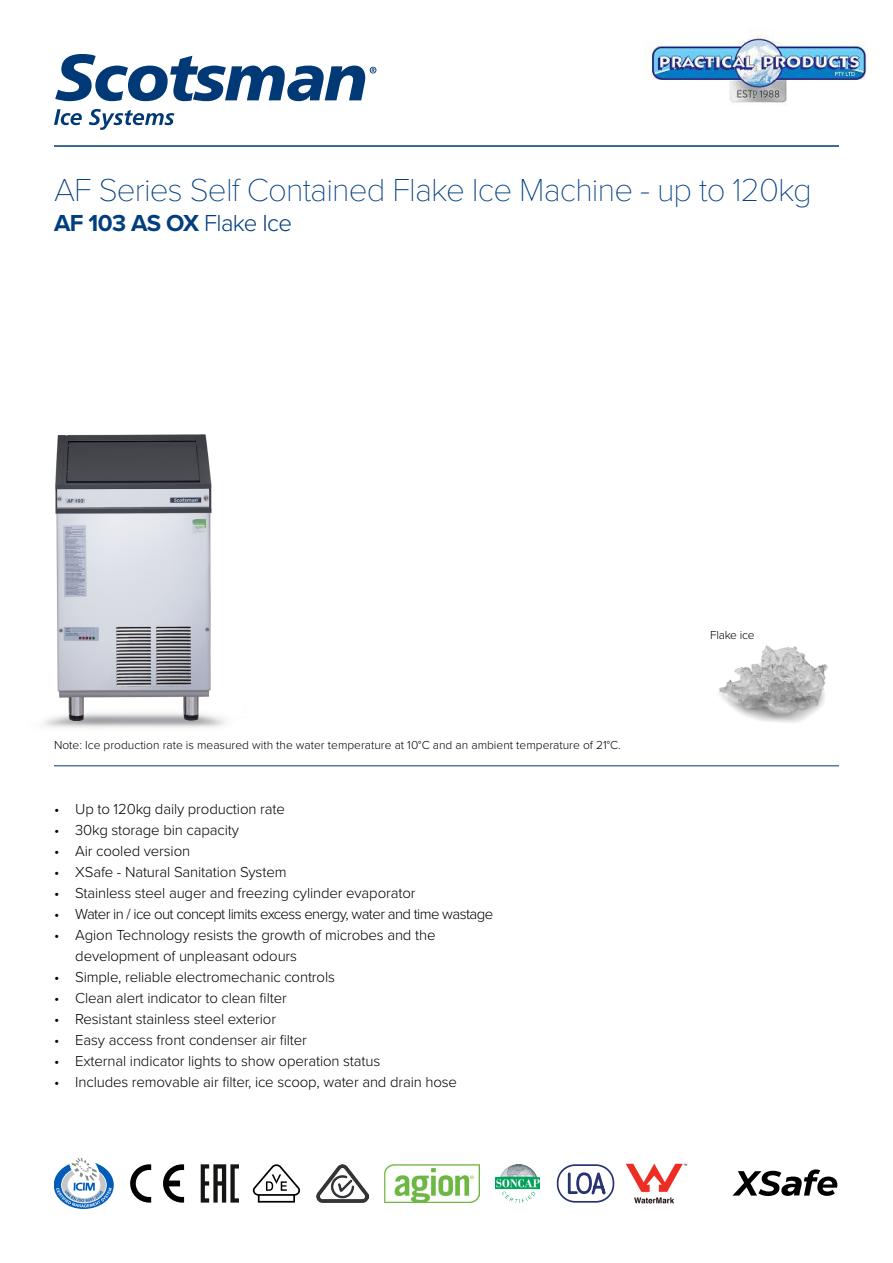
<style>
.page{position:relative;width:893px;height:1263px;background:#fff}
.page>*{position:absolute;margin:0;border:0;box-sizing:border-box;transform-origin:0 0}
.t1{font:100 33px "Proxima Nova T";letter-spacing:-.025em;color:#003e7e}
.t2{font:700 24px "Proxima Nova";letter-spacing:-.025em;color:#003e7e}
.t3{font:300 15px/21px "Proxima Nova";letter-spacing:-.01em;color:#000}
.t4{font:300 15px "Proxima Nova";letter-spacing:-.04em;color:#000}
.t5{font:300 12px "Proxima Nova";color:#000}
.t6{font:300 12px "Proxima Nova";letter-spacing:-.02em;color:#000}
.s1{font-weight:300}
</style>
<div class="page">
<img style="left:43px;top:434px;width:183px;height:294px">
<svg style="left:55px;top:54px;width:321px;height:47px"></svg>
<svg style="left:54px;top:109px;width:28px;height:16px"></svg>
<svg style="left:89px;top:109px;width:85px;height:21px"></svg>
<hr style="left:54px;top:145px;width:785px;height:2px;background:#003976">
<hr style="left:54px;top:765px;width:785px;height:1px;background:#003976">
<svg style="left:54px;top:1158px;width:60px;height:51px"></svg>
<svg style="left:163px;top:1164px;width:21px;height:38px"></svg>
<svg style="left:131px;top:1164px;width:20px;height:38px"></svg>
<svg style="left:201px;top:1164px;width:38px;height:38px"></svg>
<svg style="left:253px;top:1164px;width:47px;height:38px"></svg>
<img style="left:317px;top:1164px;width:51px;height:38px">
<img style="left:385px;top:1164px;width:94px;height:38px">
<img style="left:495px;top:1164px;width:45px;height:38px">
<div style="left:557px;top:1164px;width:57px;height:38px;border:2px solid #283271;border-radius:18px"></div>
<svg style="left:567px;top:1172px;width:12px;height:22px"></svg>
<div style="left:576px;top:1172px;width:16px;height:22px;border:3px solid #283271;border-radius:50%"></div>
<svg style="left:589px;top:1164px;width:19px;height:32px"></svg>
<img style="left:718px;top:645px;width:110px;height:78px">
<img style="left:625px;top:1163px;width:63px;height:41px">
<svg style="left:732px;top:1169px;width:105px;height:27px"></svg>
<img style="left:645px;top:29px;width:222px;height:76px">
<h1 class="t1" style="left:54px;top:165px;width:759px">AF Series Self Contained Flake Ice Machine - up to 120kg</h1>
<h2 class="t2" style="left:54px;top:205px;width:240px">AF 103 AS OX <span class="s1">Flake Ice</span></h2>
<p class="t5" style="left:54px;top:736px;width:568px">Note: Ice production rate is measured with the water temperature at 10°C and an ambient temperature of 21°C.</p>
<p class="t3" style="left:54px;top:797px;width:232px">• Up to 120kg daily production rate</p>
<p class="t3" style="left:54px;top:818px;width:187px">• 30kg storage bin capacity</p>
<p class="t3" style="left:54px;top:839px;width:138px">• Air cooled version</p>
<p class="t3" style="left:54px;top:860px;width:234px">• XSafe - Natural Sanitation System</p>
<p class="t3" style="left:54px;top:881px;width:363px">• Stainless steel auger and freezing cylinder evaporator</p>
<p class="t4" style="left:54px;top:902px;width:441px">• Water in / ice out concept limits excess energy, water and time wastage</p>
<p class="t3" style="left:75px;top:923px;width:362px;text-indent:-21px">• Agion Technology resists the growth of microbes and the development of unpleasant odours</p>
<p class="t3" style="left:54px;top:965px;width:282px">• Simple, reliable electromechanic controls</p>
<p class="t3" style="left:54px;top:986px;width:234px">• Clean alert indicator to clean filter</p>
<p class="t3" style="left:54px;top:1007px;width:224px">• Resistant stainless steel exterior</p>
<p class="t3" style="left:54px;top:1028px;width:255px">• Easy access front condenser air filter</p>
<p class="t3" style="left:54px;top:1049px;width:328px">• External indicator lights to show operation status</p>
<p class="t3" style="left:54px;top:1070px;width:405px">• Includes removable air filter, ice scoop, water and drain hose</p>
<p class="t6" style="left:710px;top:626px;width:46px">Flake ice</p>
</div>
